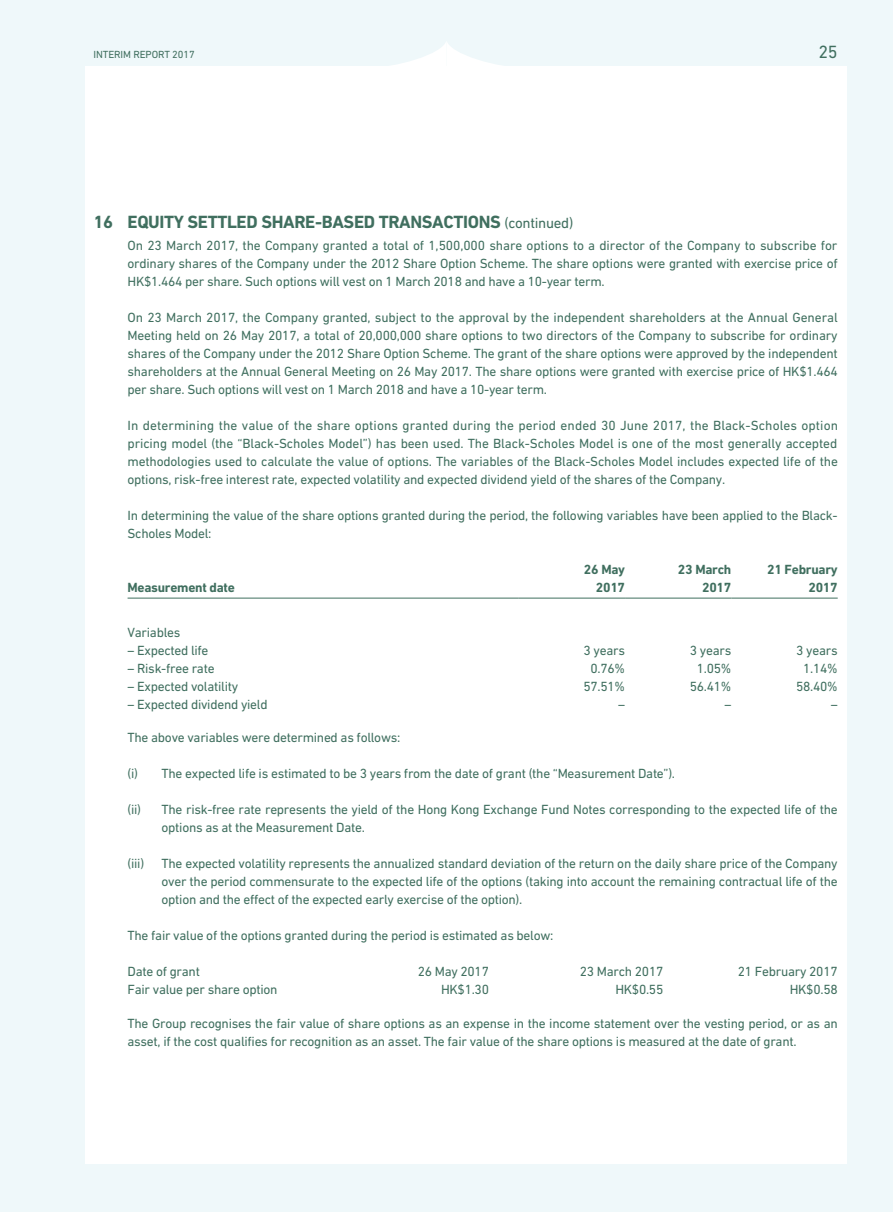
<style>
.page{position:relative;width:893px;height:1212px;background:#eff8fa}
.page>*{position:absolute;margin:0;border:0;box-sizing:border-box;transform-origin:0 0}
.t1{font:700 18px "DIN Next LT Pro";letter-spacing:-.02em;color:#406f5f}
.t2{font:18px "DIN Next LT Pro";color:#406f5f}
.t3{font:13.5px/18px "DIN Next LT Pro";letter-spacing:-.02em;color:#406f5f;text-align:justify}
.t4{font:700 13.5px/18px "DIN Next LT Pro";letter-spacing:-.02em;color:#406f5f;text-align:right}
.t5{font:10.5px "DIN Next LT Pro";letter-spacing:-.01em;color:#406f5f}
.s1{font-weight:400;font-size:15px}
</style>
<div class="page">
<div style="left:85px;top:66px;width:761px;height:1097px;background:#fff"></div>
<svg style="left:392px;top:42px;width:109px;height:24px"></svg>
<hr style="left:128px;top:598px;width:391px;height:1px;background:#406f5f">
<hr style="left:519px;top:598px;width:106px;height:1px;background:#406f5f">
<hr style="left:625px;top:598px;width:106px;height:1px;background:#406f5f">
<hr style="left:731px;top:598px;width:107px;height:1px;background:#406f5f">
<p class="t5" style="left:94px;top:48px;width:103px">INTERIM REPORT 2017</p>
<h1 class="t2" style="left:818px;top:41px;width:21px">25</h1>
<h1 class="t1" style="left:94px;top:211px;width:481px">16 EQUITY SETTLED SHARE-BASED TRANSACTIONS <span class="s1">(continued)</span></h1>
<p class="t3" style="left:128px;top:236px;width:712px">On 23 March 2017, the Company granted a total of 1,500,000 share options to a director of the Company to subscribe for ordinary shares of the Company under the 2012 Share Option Scheme. The share options were granted with exercise price of HK$1.464 per share. Such options will vest on 1 March 2018 and have a 10-year term.</p>
<p class="t3" style="left:128px;top:308px;width:712px">On 23 March 2017, the Company granted, subject to the approval by the independent shareholders at the Annual General Meeting held on 26 May 2017, a total of 20,000,000 share options to two directors of the Company to subscribe for ordinary shares of the Company under the 2012 Share Option Scheme. The grant of the share options were approved by the independent shareholders at the Annual General Meeting on 26 May 2017. The share options were granted with exercise price of HK$1.464 per share. Such options will vest on 1 March 2018 and have a 10-year term.</p>
<p class="t3" style="left:128px;top:416px;width:712px">In determining the value of the share options granted during the period ended 30 June 2017, the Black-Scholes option pricing model (the “Black-Scholes Model”) has been used. The Black-Scholes Model is one of the most generally accepted methodologies used to calculate the value of options. The variables of the Black-Scholes Model includes expected life of the options, risk-free interest rate, expected volatility and expected dividend yield of the shares of the Company.</p>
<p class="t3" style="left:128px;top:506px;width:712px">In determining the value of the share options granted during the period, the following variables have been applied to the Black-<br>Scholes Model:</p>
<p class="t4" style="left:128px;top:578px;width:109px">Measurement date</p>
<p class="t4" style="left:584px;top:560px;width:43px">26 May<br>2017</p>
<p class="t4" style="left:678px;top:560px;width:55px">23 March<br>2017</p>
<p class="t4" style="left:767px;top:560px;width:72px">21 February<br>2017</p>
<p class="t3" style="left:128px;top:623px;width:54px">Variables</p>
<p class="t3" style="left:128px;top:641px;width:82px">– Expected life</p>
<p class="t3" style="left:584px;top:641px;width:43px">3 years</p>
<p class="t3" style="left:690px;top:641px;width:43px">3 years</p>
<p class="t3" style="left:796px;top:641px;width:43px">3 years</p>
<p class="t3" style="left:128px;top:659px;width:89px">– Risk-free rate</p>
<p class="t3" style="left:590px;top:659px;width:36px">0.76%</p>
<p class="t3" style="left:697px;top:659px;width:36px">1.05%</p>
<p class="t3" style="left:803px;top:659px;width:36px">1.14%</p>
<p class="t3" style="left:128px;top:677px;width:112px">– Expected volatility</p>
<p class="t3" style="left:583px;top:677px;width:43px">57.51%</p>
<p class="t3" style="left:690px;top:677px;width:43px">56.41%</p>
<p class="t3" style="left:796px;top:677px;width:43px">58.40%</p>
<p class="t3" style="left:128px;top:695px;width:142px">– Expected dividend yield</p>
<p class="t3" style="left:618px;top:695px;width:8px">–</p>
<p class="t3" style="left:724px;top:695px;width:8px">–</p>
<p class="t3" style="left:831px;top:695px;width:8px">–</p>
<p class="t3" style="left:128px;top:729px;width:274px">The above variables were determined as follows:</p>
<p class="t3" style="left:128px;top:765px;width:549px">(i) The expected life is estimated to be 3 years from the date of grant (the “Measurement Date”).</p>
<p class="t3" style="left:162px;top:801px;width:678px;text-indent:-34px">(ii) The risk-free rate represents the yield of the Hong Kong Exchange Fund Notes corresponding to the expected life of the options as at the Measurement Date.</p>
<p class="t3" style="left:128px;top:855px;width:18px">(iii)</p>
<p class="t3" style="left:162px;top:855px;width:678px">The expected volatility represents the annualized standard deviation of the return on the daily share price of the Company over the period commensurate to the expected life of the options (taking into account the remaining contractual life of the option and the effect of the expected early exercise of the option).</p>
<p class="t3" style="left:128px;top:927px;width:427px">The fair value of the options granted during the period is estimated as below:</p>
<p class="t3" style="left:128px;top:963px;width:74px">Date of grant</p>
<p class="t3" style="left:418px;top:963px;width:73px">26 May 2017</p>
<p class="t3" style="left:580px;top:963px;width:85px">23 March 2017</p>
<p class="t3" style="left:738px;top:963px;width:101px">21 February 2017</p>
<p class="t3" style="left:128px;top:981px;width:151px">Fair value per share option</p>
<p class="t3" style="left:441px;top:981px;width:49px">HK$1.30</p>
<p class="t3" style="left:615px;top:981px;width:49px">HK$0.55</p>
<p class="t3" style="left:790px;top:981px;width:49px">HK$0.58</p>
<p class="t3" style="left:128px;top:1014px;width:712px">The Group recognises the fair value of share options as an expense in the income statement over the vesting period, or as an asset, if the cost qualifies for recognition as an asset. The fair value of the share options is measured at the date of grant.</p>
</div>
